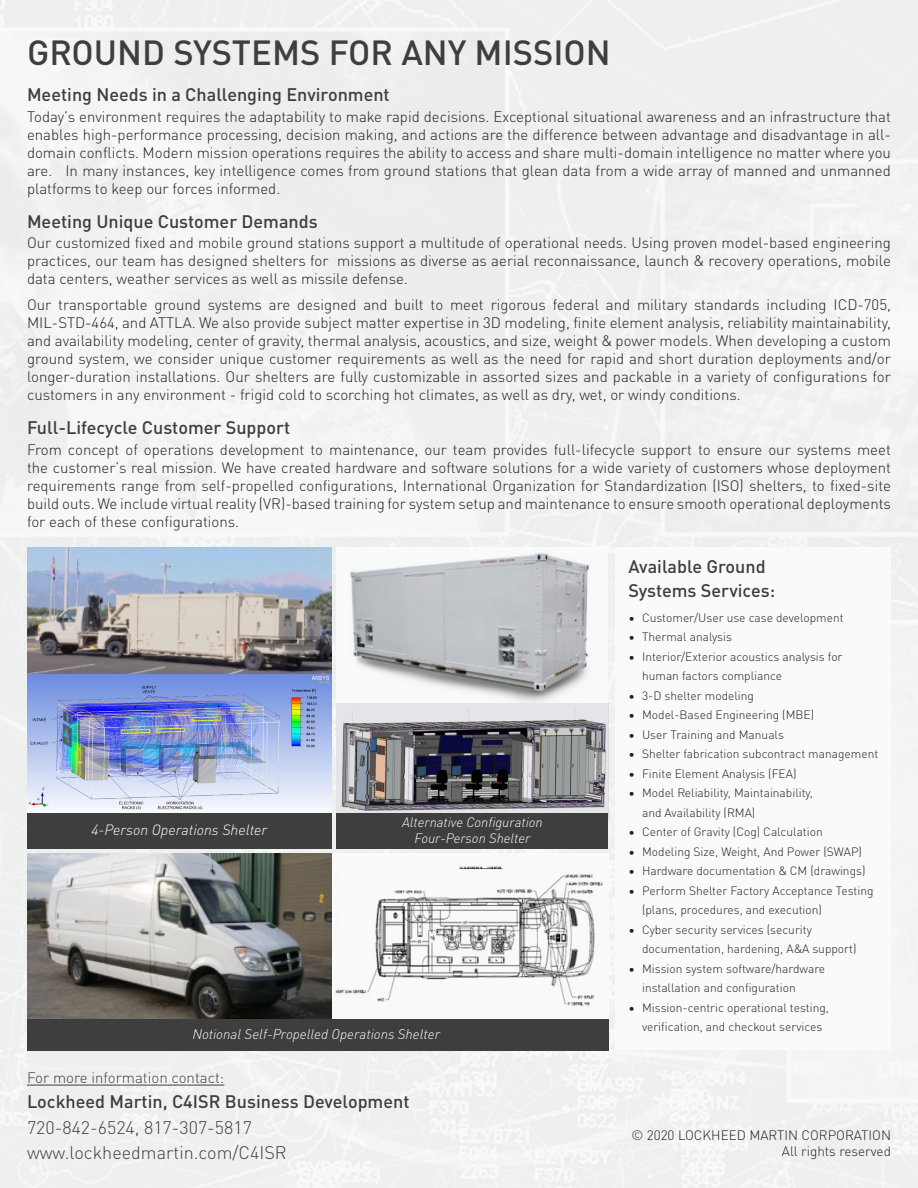
<style>
.page{position:relative;width:918px;height:1188px;background:#eff0f0}
.page>*{position:absolute;margin:0;border:0;box-sizing:border-box;transform-origin:0 0}
.t1{font:500 34.5px "DINOT";color:#3e3e3f}
.t2{font:500 18px/24px "DINOT";color:#3e3e3f}
.t3{font:300 18px "DINOT";color:#3e3e3f}
.t4{font:300 15px/18px "DINOT";color:#231f20;text-align:justify}
.t5{font:300 15px "DINOT";color:#3e3e3f}
.t6{font:italic 300 14.7px "DINOT";color:#fff}
.t7{font:italic 300 13.8px "DINOT";color:#fff}
.t8{font:300 13.5px "DINOT";color:#231f20}
.t9{font:italic 300 13.5px/16.4px "DINOT";color:#fff;text-align:center}
.t10{font:300 12px/19.5px "DINOT";color:#231f20}
</style>
<div class="page">
<hr style="left:27px;top:1085px;width:197px;height:1px;background:#3e3e3f">
<div style="left:27px;top:853px;width:581px;height:167px;background:#f9fafa"></div>
<img style="left:335px;top:866px;width:268px;height:140px">
<img style="left:27px;top:853px;width:305px;height:167px">
<div style="left:27px;top:1020px;width:581px;height:31px;background:#3e3e3f"></div>
<div style="left:616px;top:548px;width:275px;height:502px;background:#f9fafa"></div>
<div style="left:337px;top:548px;width:271px;height:299px;background:#f9fafa"></div>
<img style="left:350px;top:553px;width:240px;height:149px">
<img style="left:337px;top:704px;width:271px;height:109px">
<div style="left:337px;top:813px;width:271px;height:35px;background:#3e3e3f"></div>
<img style="left:27px;top:548px;width:305px;height:265px">
<div style="left:27px;top:813px;width:305px;height:35px;background:#3e3e3f"></div>
<p class="t1" style="left:27px;top:26px;width:585px">GROUND SYSTEMS FOR ANY MISSION</p>
<p class="t2" style="left:27px;top:81px;width:364px">Meeting Needs in a Challenging Environment</p>
<p class="t4" style="left:27px;top:106px;width:865px">Today’s environment requires the adaptability to make rapid decisions. Exceptional situational awareness and an infrastructure that enables high-performance processing, decision making, and actions are the difference between advantage and disadvantage in all&shy;domain conflicts. Modern mission operations requires the ability to access and share multi-domain intelligence no matter where you are. In many instances, key intelligence comes from ground stations that glean data from a wide array of manned and unmanned platforms to keep our forces informed.</p>
<p class="t2" style="left:27px;top:208px;width:292px">Meeting Unique Customer Demands</p>
<p class="t4" style="left:27px;top:233px;width:866px">Our customized fixed and mobile ground stations support a multitude of operational needs. Using proven model-based engineering practices, our team has designed shelters for missions as diverse as aerial reconnaissance, launch &amp; recovery operations, mobile data centers, weather services as well as missile defense.</p>
<p class="t4" style="left:27px;top:294px;width:866px">Our transportable ground systems are designed and built to meet rigorous federal and military standards including ICD-705, MIL-STD-464, and ATTLA. We also provide subject matter expertise in 3D modeling, finite element analysis, reliability maintainability, and availability modeling, center of gravity, thermal analysis, acoustics, and size, weight &amp; power models. When developing a custom ground system, we consider unique customer requirements as well as the need for rapid and short duration deployments and/or longer-duration installations. Our shelters are fully customizable in assorted sizes and packable in a variety of configurations for customers in any environment - frigid cold to scorching hot climates, as well as dry, wet, or windy conditions.</p>
<p class="t2" style="left:27px;top:414px;width:265px">Full-Lifecycle Customer Support</p>
<p class="t4" style="left:27px;top:439px;width:866px">From concept of operations development to maintenance, our team provides full-lifecycle support to ensure our systems meet the customer’s real mission. We have created hardware and software solutions for a wide variety of customers whose deployment requirements range from self-propelled configurations, International Organization for Standardization (ISO) shelters, to fixed-site build outs. We include virtual reality (VR)-based training for system setup and maintenance to ensure smooth operational deployments for each of these configurations.</p>
<p class="t6" style="left:91px;top:819px;width:177px">4-Person Operations Shelter</p>
<p class="t9" style="left:402px;top:813px;width:142px">Alternative Configuration<br>Four-Person Shelter</p>
<p class="t7" style="left:192px;top:1024px;width:249px">Notional Self-Propelled Operations Shelter</p>
<p class="t5" style="left:27px;top:1066px;width:199px">For more information contact:</p>
<p class="t2" style="left:27px;top:1088px;width:384px">Lockheed Martin, C4ISR Business Development</p>
<p class="t3" style="left:27px;top:1114px;width:226px">720-842-6524, 817-307-5817</p>
<p class="t3" style="left:27px;top:1139px;width:261px">www.lockheedmartin.com/C4ISR</p>
<p class="t2" style="left:628px;top:553px;width:148px">Available Ground<br>Systems Services:</p>
<p class="t10" style="left:629px;top:606px;width:217px">• Customer/User use case development</p>
<p class="t10" style="left:629px;top:626px;width:105px">• Thermal analysis</p>
<p class="t10" style="left:642px;top:645px;width:202px;text-indent:-14px">• Interior/Exterior acoustics analysis for human factors compliance</p>
<p class="t10" style="left:629px;top:684px;width:127px">• 3-D shelter modeling</p>
<p class="t10" style="left:629px;top:704px;width:187px">• Model-Based Engineering (MBE)</p>
<p class="t10" style="left:629px;top:723px;width:157px">• User Training and Manuals</p>
<p class="t10" style="left:629px;top:743px;width:251px">• Shelter fabrication subcontract management</p>
<p class="t10" style="left:629px;top:762px;width:169px">• Finite Element Analysis (FEA)</p>
<p class="t10" style="left:642px;top:782px;width:172px;text-indent:-14px">• Model Reliability, Maintainability, and Availability (RMA)</p>
<p class="t10" style="left:629px;top:821px;width:196px">• Center of Gravity (Cog) Calculation</p>
<p class="t10" style="left:629px;top:840px;width:235px">• Modeling Size, Weight, And Power (SWAP)</p>
<p class="t10" style="left:629px;top:860px;width:238px">• Hardware documentation &amp; CM (drawings)</p>
<p class="t10" style="left:642px;top:879px;width:233px;text-indent:-14px">• Perform Shelter Factory Acceptance Testing (plans, procedures, and execution)</p>
<p class="t10" style="left:642px;top:918px;width:216px;text-indent:-14px">• Cyber security services (security documentation, hardening, A&amp;A support)</p>
<p class="t10" style="left:642px;top:957px;width:185px;text-indent:-14px">• Mission system software/hardware installation and configuration</p>
<p class="t10" style="left:629px;top:996px;width:202px;text-align:center">• Mission-centric operational testing, verification, and checkout services</p>
<p class="t8" style="left:631px;top:1125px;width:261px">© 2020 LOCKHEED MARTIN CORPORATION</p>
<p class="t8" style="left:782px;top:1141px;width:111px">All rights reserved</p>
</div>
